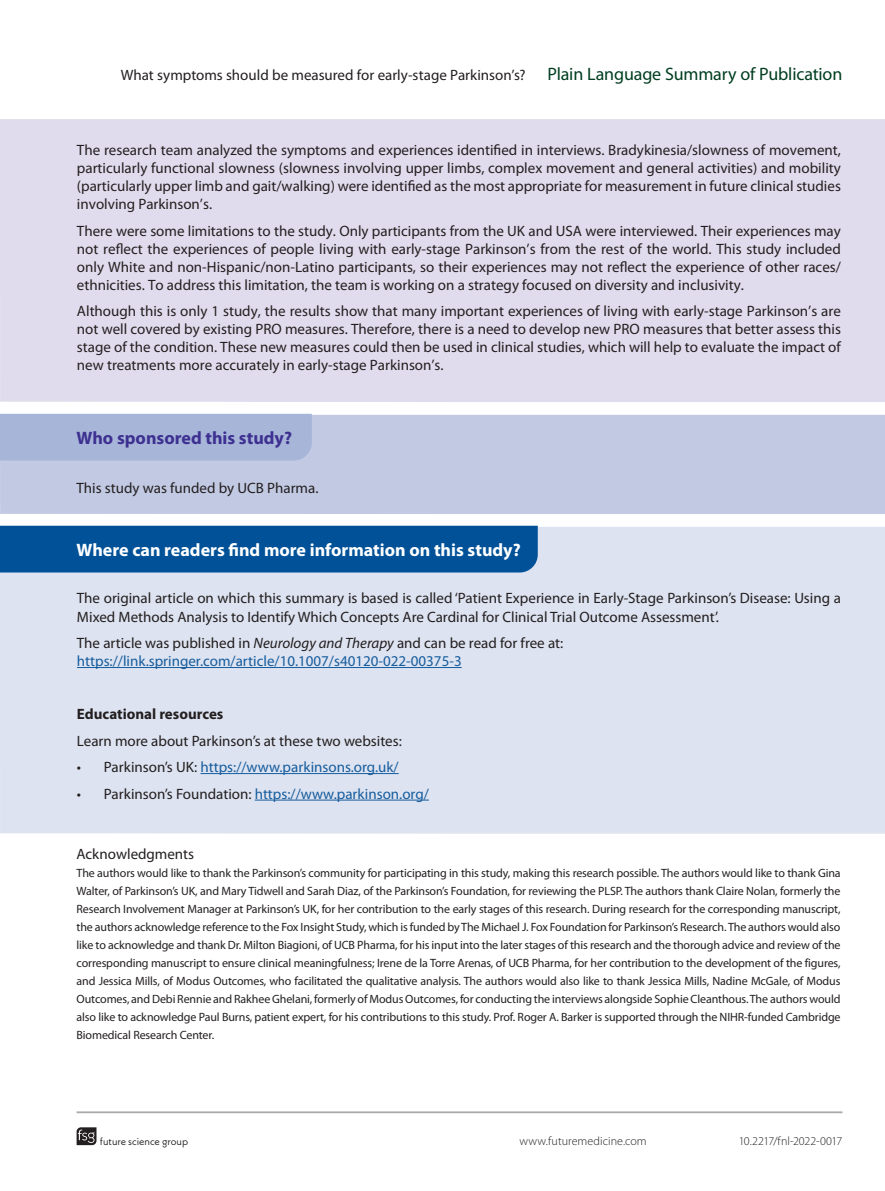
<style>
.page{position:relative;width:885px;height:1191px;background:#fff}
.page>*{position:absolute;margin:0;border:0;box-sizing:border-box;transform-origin:0 0}
.t1{font:700 18px "Myriad Pro";color:#fff}
.t2{font:700 18px "Myriad Pro";color:#3d3091}
.t3{font:15px/18px "Myriad Pro";color:#231f20;text-align:justify}
.t4{font:15px/18px "Myriad Pro";color:#175d9e}
.t5{font:700 15px "Myriad Pro";color:#231f20}
.t6{font:12px/18px "Myriad Pro";letter-spacing:-.01em;color:#231f20;text-align:justify}
.t7{font:300 12px "Myriad Pro";letter-spacing:.005em;color:#231f20}
.t8{font:300 12px "Myriad Pro";letter-spacing:-.015em;color:#231f20}
.t9{font:10.5px "Neue Kabel";color:#231f20}
.s1{font-size:18px;color:#003e20}
.s2{color:#231f20}
.s3{font-style:italic;color:#231f20}
</style>
<div class="page">
<svg style="left:77px;top:1127px;width:19px;height:18px"></svg>
<hr style="left:77px;top:1111px;width:765px;height:2px;background:#a8a9ad">
<div style="left:0;top:415px;width:884px;height:99px;background:#c2cae3"></div>
<div style="left:0;top:119px;width:884px;height:283px;background:#e1dced"></div>
<div style="left:0;top:527px;width:884px;height:306px;background:#dde3f0"></div>
<hr style="left:77px;top:667px;width:384px;height:1px;background:#175d9e">
<hr style="left:200px;top:773px;width:198px;height:1px;background:#175d9e">
<hr style="left:255px;top:799px;width:174px;height:1px;background:#175d9e">
<div style="left:0;top:414px;width:312px;height:46px;background:#a7b5d8"></div>
<div style="left:0;top:526px;width:537px;height:46px;background:#015198"></div>
<p class="t3" style="left:121px;top:66px;width:723px">What symptoms should be measured for early-stage Parkinson’s? <span class="s1">Plain Language Summary of Publication</span></p>
<p class="t3" style="left:77px;top:141px;width:765px">The research team analyzed the symptoms and experiences identified in interviews. Bradykinesia/slowness of movement, particularly functional slowness (slowness involving upper limbs, complex movement and general activities) and mobility (particularly upper limb and gait/walking) were identified as the most appropriate for measurement in future clinical studies involving Parkinson’s.</p>
<p class="t3" style="left:77px;top:221px;width:765px">There were some limitations to the study. Only participants from the UK and USA were interviewed. Their experiences may not reflect the experiences of people living with early-stage Parkinson’s from the rest of the world. This study included only White and non-Hispanic/non-Latino participants, so their experiences may not reflect the experience of other races/ ethnicities. To address this limitation, the team is working on a strategy focused on diversity and inclusivity.</p>
<p class="t3" style="left:77px;top:302px;width:765px">Although this is only 1 study, the results show that many important experiences of living with early-stage Parkinson’s are not well covered by existing PRO measures. Therefore, there is a need to develop new PRO measures that better assess this stage of the condition. These new measures could then be used in clinical studies, which will help to evaluate the impact of new treatments more accurately in early-stage Parkinson’s.</p>
<p class="t2" style="left:77px;top:426px;width:217px">Who sponsored this study?</p>
<p class="t3" style="left:77px;top:478px;width:243px">This study was funded by UCB Pharma.</p>
<p class="t1" style="left:77px;top:538px;width:445px">Where can readers find more information on this study?</p>
<p class="t3" style="left:77px;top:589px;width:765px">The original article on which this summary is based is called ‘Patient Experience in Early-Stage Parkinson’s Disease: Using a<br>Mixed Methods Analysis to Identify Which Concepts Are Cardinal for Clinical Trial Outcome Assessment’.</p>
<p class="t4" style="left:77px;top:634px;width:487px"><span class="s2">The article was published in</span> <span class="s3">Neurology and Therapy</span> <span class="s2">and can be read for free at: </span>https://link.springer.com/article/10.1007/s40120-022-00375-3</p>
<p class="t5" style="left:77px;top:704px;width:148px">Educational resources</p>
<p class="t3" style="left:77px;top:731px;width:326px">Learn more about Parkinson’s at these two websites:</p>
<p class="t4" style="left:77px;top:758px;width:323px"><span class="s2">• Parkinson’s UK:</span> https://www.parkinsons.org.uk/</p>
<p class="t4" style="left:77px;top:784px;width:353px"><span class="s2">• Parkinson’s Foundation:</span> https://www.parkinson.org/</p>
<p class="t3" style="left:77px;top:844px;width:119px">Acknowledgments</p>
<p class="t6" style="left:77px;top:863px;width:765px">The authors would like to thank the Parkinson’s community for participating in this study, making this research possible. The authors would like to thank Gina Walter, of Parkinson’s UK, and Mary Tidwell and Sarah Diaz, of the Parkinson’s Foundation, for reviewing the PLSP. The authors thank Claire Nolan, formerly the Research Involvement Manager at Parkinson’s UK, for her contribution to the early stages of this research. During research for the corresponding manuscript, the authors acknowledge reference to the Fox Insight Study, which is funded by The Michael J. Fox Foundation for Parkinson’s Research. The authors would also like to acknowledge and thank Dr. Milton Biagioni, of UCB Pharma, for his input into the later stages of this research and the thorough advice and review of the corresponding manuscript to ensure clinical meaningfulness; Irene de la Torre Arenas, of UCB Pharma, for her contribution to the development of the figures, and Jessica Mills, of Modus Outcomes, who facilitated the qualitative analysis. The authors would also like to thank Jessica Mills, Nadine McGale, of Modus Outcomes, and Debi Rennie and Rakhee Ghelani, formerly of Modus Outcomes, for conducting the interviews alongside Sophie Cleanthous. The authors would also like to acknowledge Paul Burns, patient expert, for his contributions to this study. Prof. Roger A. Barker is supported through the NIHR-funded Cambridge Biomedical Research Center.</p>
<p class="t9" style="left:100px;top:1134px;width:90px">future science group</p>
<p class="t7" style="left:519px;top:1134px;width:129px">www.futuremedicine.com</p>
<p class="t8" style="left:738px;top:1134px;width:105px">10.2217/fnl-2022-0017</p>
</div>
